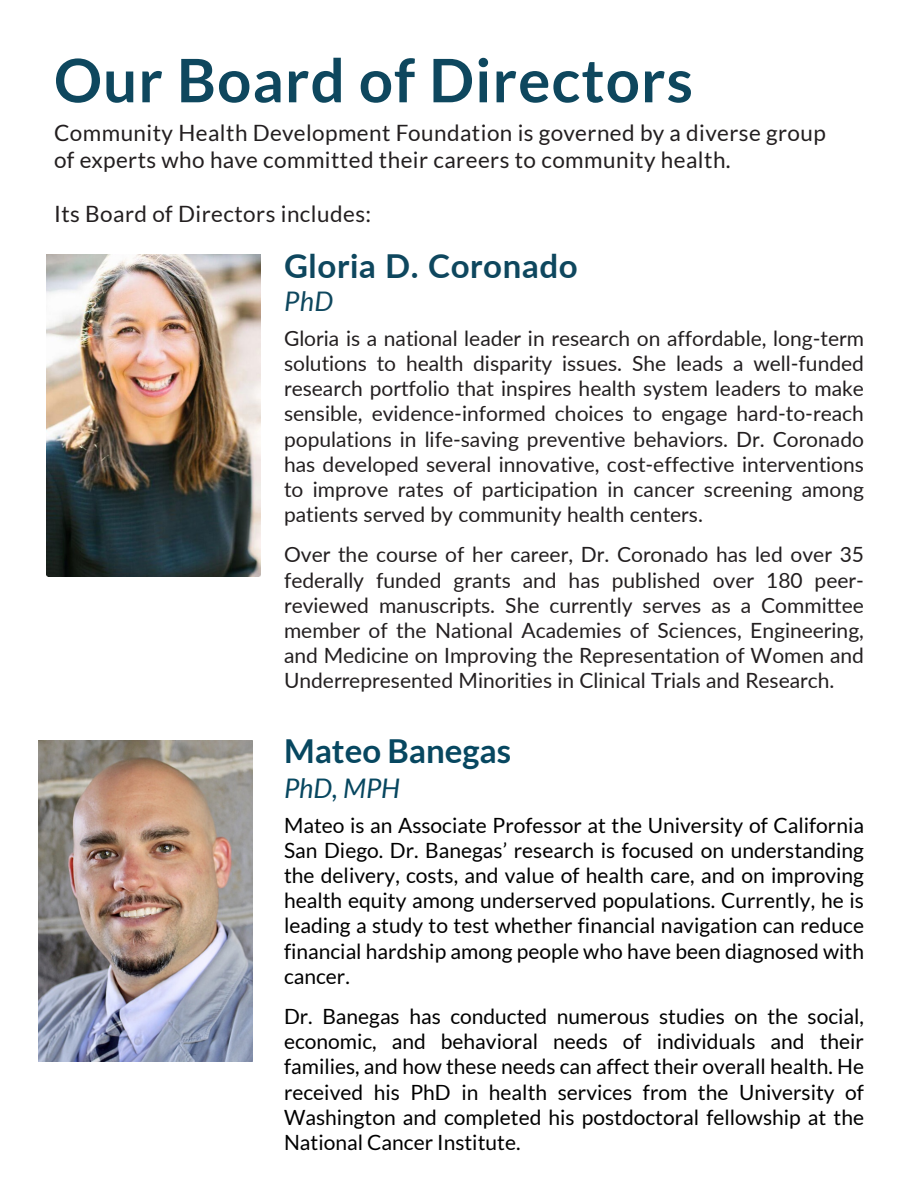
<style>
.page{position:relative;width:918px;height:1188px;background:#fff}
.page>*{position:absolute;margin:0;border:0;box-sizing:border-box;transform-origin:0 0}
.t1{font:700 60px "Lato";letter-spacing:.02em;color:#0e475e}
.t2{font:700 33px "Lato";letter-spacing:.02em;color:#0e475e}
.t3{font:700 33px "Lato";color:#074760}
.t4{font:italic 27px "Lato";color:#074760}
.t5{font:italic 27px "Lato";color:#0e475e}
.t6{font:22.5px "Lato";letter-spacing:.02em;color:#231f20}
.t7{font:21px/25.2px "Lato";color:#231f20;text-align:justify}
.t8{font:21px/25.2px "Lato";color:#000;text-align:justify}
</style>
<div class="page">
<img style="left:47px;top:255px;width:213px;height:322px">
<img style="left:38px;top:740px;width:214px;height:322px">
<p class="t1" style="left:54px;top:46px;width:640px">Our Board of Directors</p>
<p class="t6" style="left:54px;top:120px;width:773px">Community Health Development Foundation is governed by a diverse group</p>
<p class="t6" style="left:54px;top:147px;width:678px">of experts who have committed their careers to community health.</p>
<p class="t6" style="left:54px;top:201px;width:319px">Its Board of Directors includes:</p>
<p class="t2" style="left:284px;top:242px;width:295px">Gloria D. Coronado</p>
<p class="t5" style="left:284px;top:286px;width:51px">PhD</p>
<p class="t7" style="left:284px;top:325px;width:582px">Gloria is a national leader in research on affordable, long-term solutions to health disparity issues. She leads a well-funded research portfolio that inspires health system leaders to make sensible, evidence-informed choices to engage hard-to-reach populations in life-saving preventive behaviors. Dr. Coronado has developed several innovative, cost-effective interventions to improve rates of participation in cancer screening among patients served by community health centers.</p>
<p class="t7" style="left:284px;top:541px;width:582px">Over the course of her career, Dr. Coronado has led over 35 federally funded grants and has published over 180 peer&shy;reviewed manuscripts. She currently serves as a Committee member of the National Academies of Sciences, Engineering, and Medicine on Improving the Representation of Women and Underrepresented Minorities in Clinical Trials and Research.</p>
<p class="t3" style="left:284px;top:732px;width:229px">Mateo Banegas</p>
<p class="t4" style="left:284px;top:773px;width:118px">PhD, MPH</p>
<p class="t8" style="left:284px;top:812px;width:582px">Mateo is an Associate Professor at the University of California San Diego. Dr. Banegas’ research is focused on understanding the delivery, costs, and value of health care, and on improving health equity among underserved populations. Currently, he is leading a study to test whether financial navigation can reduce financial hardship among people who have been diagnosed with cancer.</p>
<p class="t8" style="left:284px;top:1004px;width:582px">Dr. Banegas has conducted numerous studies on the social, economic, and behavioral needs of individuals and their families, and how these needs can affect their overall health. He received his PhD in health services from the University of Washington and completed his postdoctoral fellowship at the National Cancer Institute.</p>
</div>
